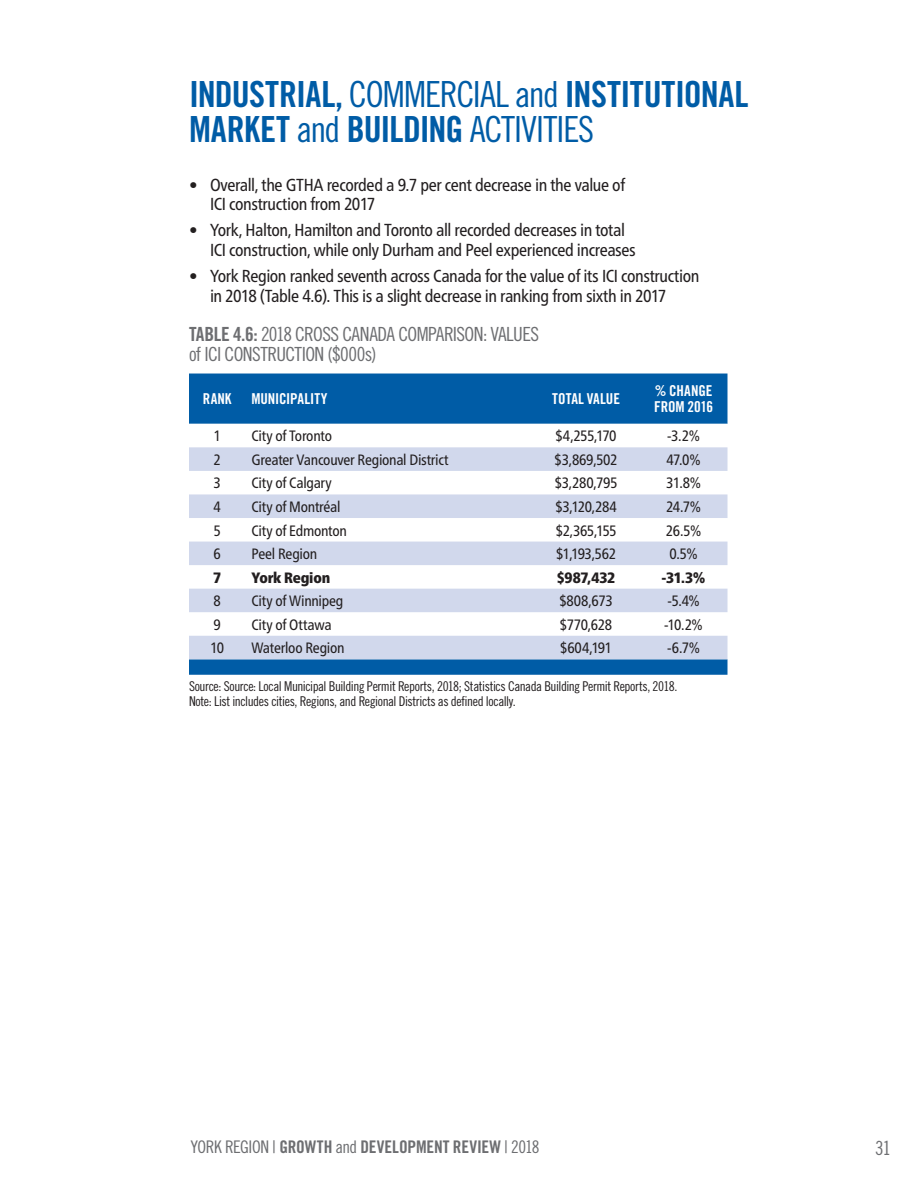
<style>
.page{position:relative;width:918px;height:1188px;background:#fff}
.page>*{position:absolute;margin:0;border:0;box-sizing:border-box;transform-origin:0 0}
.PageHead{font:36px/34.5px "Trade Gothic LT Pro Bd Cn 20";letter-spacing:-.015em;color:#005ca6}
.t1{font:19.5px/19.5px "Trade Gothic LT Pro Cn 18";letter-spacing:-.03em;color:#6d6e71}
.t2{font:condensed 17.4px/19.5px "Frutiger Neue LT Pro";letter-spacing:-.025em;color:#231f20}
.t3{font:17.4px "Trade Gothic LT Pro Bd Cn 20";color:#6d6e71}
.t4{font:condensed 15px "Frutiger Neue LT Pro";letter-spacing:-.02em;color:#231f20}
.t5{font:15px/16.5px "Trade Gothic LT Pro Bd Cn 20";letter-spacing:-.005em;color:#fff}
.t6{font:900 condensed 15px "Frutiger Neue LT Pro";letter-spacing:-.015em;color:#231f20}
.callouts{font:13.5px/15px "Trade Gothic LT Pro Cn 18";letter-spacing:-.03em;color:#231f20}
.s1{font-family:"Trade Gothic LT Pro Cn 18"}
.s2{font-family:"Trade Gothic LT Pro Bd Cn 20"}
</style>
<div class="page">
<div style="left:189px;top:374px;width:539px;height:301px;background:#005ca6"></div>
<svg style="left:189px;top:424px;width:539px;height:23px"></svg>
<svg style="left:189px;top:447px;width:539px;height:212px;fill:#d1d8ec"></svg>
<p class="PageHead" style="left:189px;top:77px;width:561px">INDUSTRIAL, <span class="s1">COMMERCIAL and</span> INSTITUTIONAL<br>MARKET <span class="s1">and</span> BUILDING <span class="s1">ACTIVITIES</span></p>
<p class="t2" style="left:210px;top:175px;width:417px;text-indent:-21px">• Overall, the GTHA recorded a 9.7 per cent decrease in the value of<br>ICI construction from 2017</p>
<p class="t2" style="left:210px;top:220px;width:427px;text-indent:-21px">• York, Halton, Hamilton and Toronto all recorded decreases in total<br>ICI construction, while only Durham and Peel experienced increases</p>
<p class="t2" style="left:210px;top:266px;width:491px;text-indent:-21px">• York Region ranked seventh across Canada for the value of its ICI construction in 2018 (Table 4.6). This is a slight decrease in ranking from sixth in 2017</p>
<p class="t1" style="left:189px;top:324px;width:352px"><span class="s2">TABLE 4.6:</span> 2018 CROSS CANADA COMPARISON: VALUES of ICI CONSTRUCTION ($000s)</p>
<p class="t5" style="left:203px;top:390px;width:30px">RANK</p>
<p class="t5" style="left:251px;top:390px;width:78px">MUNICIPALITY</p>
<p class="t5" style="left:552px;top:390px;width:69px">TOTAL VALUE</p>
<p class="t5" style="left:654px;top:382px;width:61px">% CHANGE<br>FROM 2016</p>
<p class="t4" style="left:214px;top:427px;width:9px">1</p>
<p class="t4" style="left:251px;top:427px;width:82px">City of Toronto</p>
<p class="t4" style="left:556px;top:427px;width:63px">$4,255,170</p>
<p class="t4" style="left:667px;top:427px;width:34px">-3.2%</p>
<p class="t4" style="left:214px;top:451px;width:9px">2</p>
<p class="t4" style="left:251px;top:451px;width:199px">Greater Vancouver Regional District</p>
<p class="t4" style="left:555px;top:451px;width:64px">$3,869,502</p>
<p class="t4" style="left:666px;top:451px;width:36px">47.0%</p>
<p class="t4" style="left:214px;top:474px;width:9px">3</p>
<p class="t4" style="left:251px;top:474px;width:82px">City of Calgary</p>
<p class="t4" style="left:555px;top:474px;width:64px">$3,280,795</p>
<p class="t4" style="left:666px;top:474px;width:36px">31.8%</p>
<p class="t4" style="left:214px;top:498px;width:9px">4</p>
<p class="t4" style="left:251px;top:498px;width:91px">City of Montréal</p>
<p class="t4" style="left:555px;top:498px;width:63px">$3,120,284</p>
<p class="t4" style="left:666px;top:498px;width:37px">24.7%</p>
<p class="t4" style="left:214px;top:522px;width:9px">5</p>
<p class="t4" style="left:251px;top:522px;width:97px">City of Edmonton</p>
<p class="t4" style="left:556px;top:522px;width:62px">$2,365,155</p>
<p class="t4" style="left:666px;top:522px;width:37px">26.5%</p>
<p class="t4" style="left:214px;top:545px;width:9px">6</p>
<p class="t4" style="left:251px;top:545px;width:67px">Peel Region</p>
<p class="t4" style="left:556px;top:545px;width:62px">$1,193,562</p>
<p class="t4" style="left:669px;top:545px;width:30px">0.5%</p>
<p class="t6" style="left:213px;top:568px;width:10px">7</p>
<p class="t6" style="left:251px;top:568px;width:80px">York Region</p>
<p class="t6" style="left:557px;top:568px;width:60px">$987,432</p>
<p class="t6" style="left:662px;top:568px;width:46px">-31.3%</p>
<p class="t4" style="left:214px;top:592px;width:9px">8</p>
<p class="t4" style="left:251px;top:592px;width:94px">City of Winnipeg</p>
<p class="t4" style="left:559px;top:592px;width:55px">$808,673</p>
<p class="t4" style="left:667px;top:592px;width:34px">-5.4%</p>
<p class="t4" style="left:214px;top:616px;width:9px">9</p>
<p class="t4" style="left:251px;top:616px;width:82px">City of Ottawa</p>
<p class="t4" style="left:560px;top:616px;width:54px">$770,628</p>
<p class="t4" style="left:664px;top:616px;width:40px">-10.2%</p>
<p class="t4" style="left:210px;top:639px;width:15px">10</p>
<p class="t4" style="left:251px;top:639px;width:95px">Waterloo Region</p>
<p class="t4" style="left:560px;top:639px;width:53px">$604,191</p>
<p class="t4" style="left:667px;top:639px;width:34px">-6.7%</p>
<p class="callouts" style="left:189px;top:678px;width:490px">Source: Source: Local Municipal Building Permit Reports, 2018; Statistics Canada Building Permit Reports, 2018.<br>Note: List includes cities, Regions, and Regional Districts as defined locally.</p>
<p class="t3" style="left:191px;top:1137px;width:351px"><span class="s1">YORK REGION |</span> GROWTH <span class="s1">and</span> DEVELOPMENT REVIEW <span class="s1">| 2018</span></p>
<p class="t1" style="left:875px;top:1138px;width:17px">31</p>
</div>
